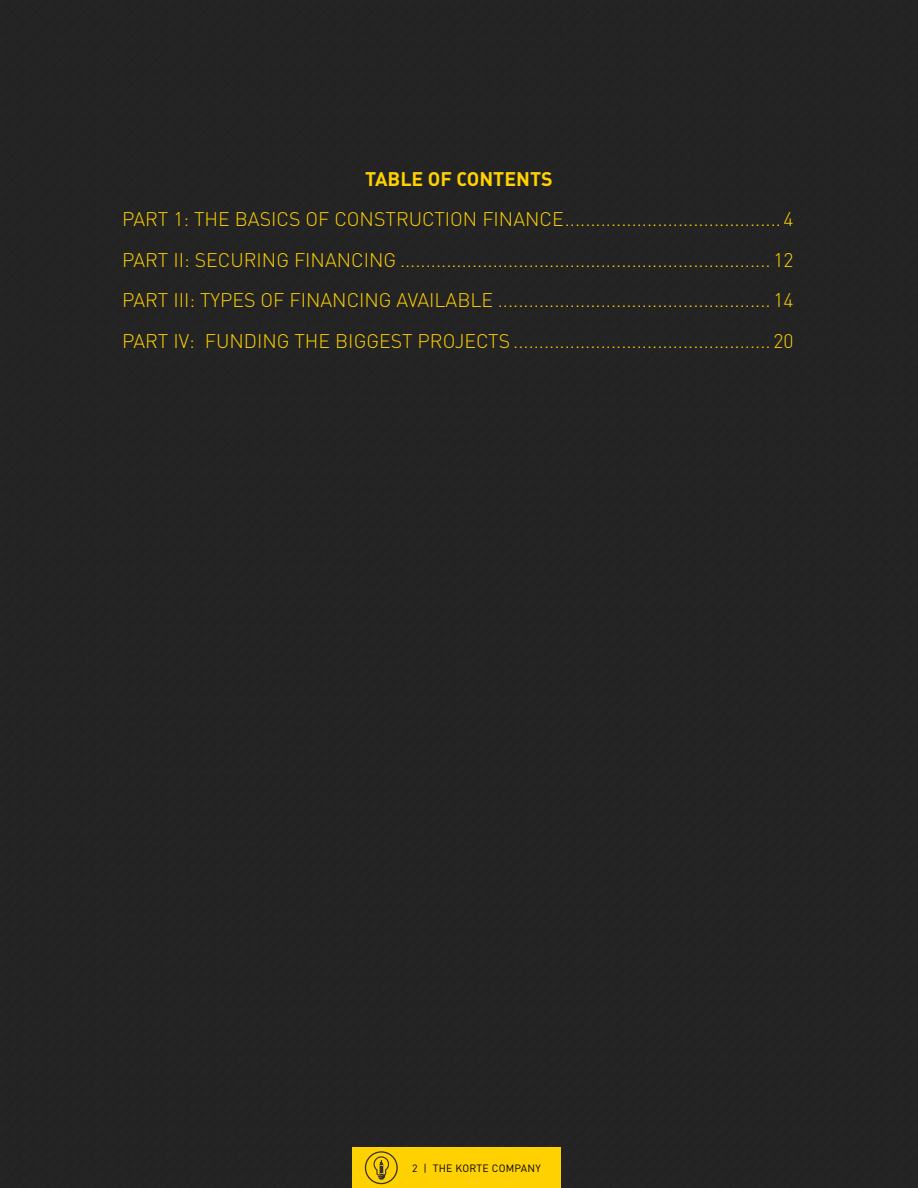
<style>
.page{position:relative;width:918px;height:1188px;background:#242424}
.page>*{position:absolute;margin:0;border:0;box-sizing:border-box;transform-origin:0 0}
.t1{font:19.5px/40.5px "DIN Light";color:#ffd100;text-align:justify}
.t2{font:700 19.5px "DIN";color:#ffd100}
.t3{font:10.5px "DIN";letter-spacing:.02em;color:#000}
</style>
<div class="page">
<div style="left:352px;top:1148px;width:209px;height:40px;background:#ffd100"></div>
<svg style="left:365px;top:1151px;width:33px;height:33px"></svg>
<p class="t2" style="left:365px;top:166px;width:189px">TABLE OF CONTENTS</p>
<p class="t1" style="left:122px;top:199px;width:673px">PART 1: THE BASICS OF CONSTRUCTION FINANCE..........................................4<br>PART II: SECURING FINANCING ........................................................................ 12<br>PART III: TYPES OF FINANCING AVAILABLE ..................................................... 14<br>PART IV: FUNDING THE BIGGEST PROJECTS .................................................. 20</p>
<p class="t3" style="left:412px;top:1162px;width:130px">2 | THE KORTE COMPANY</p>
</div>
